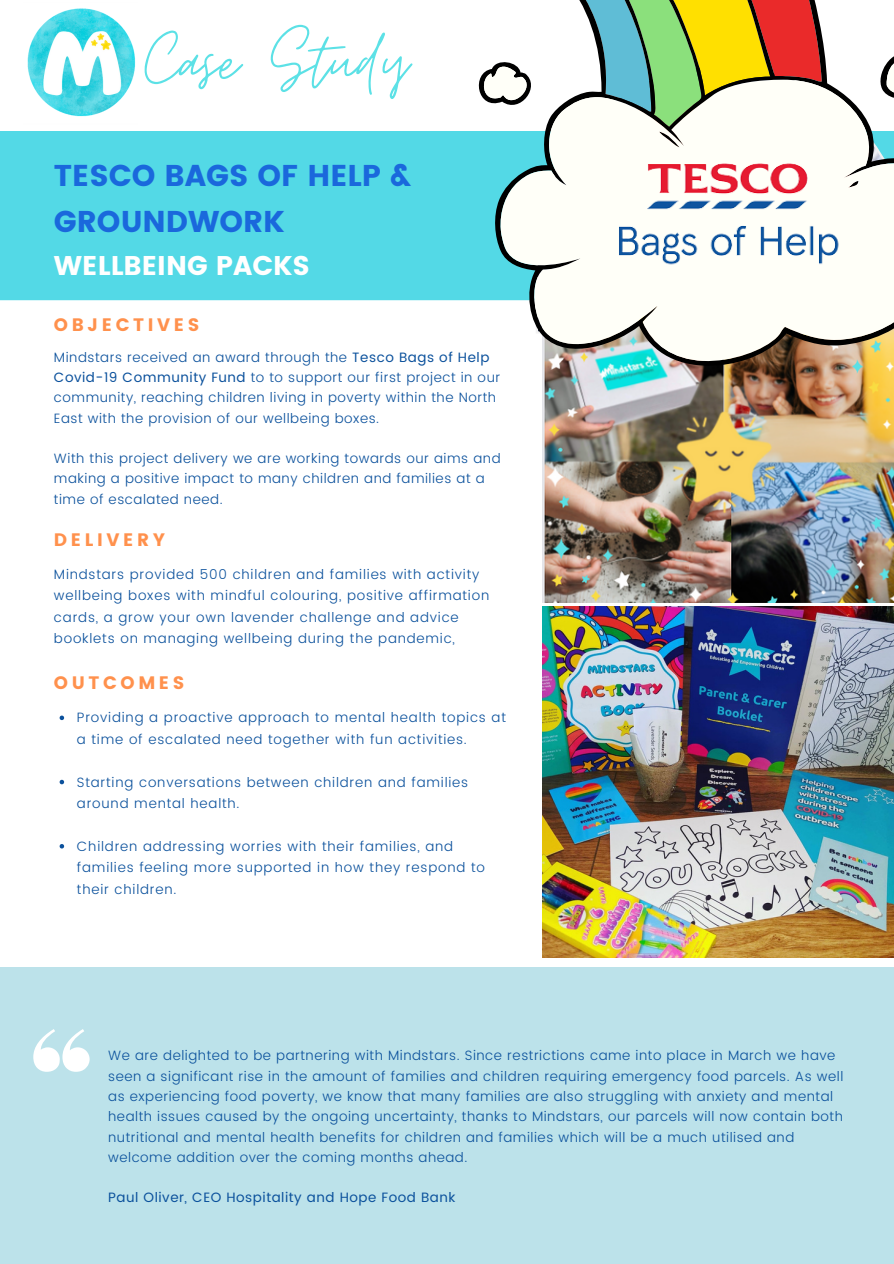
<style>
.page{position:relative;width:894px;height:1264px;background:#fff}
.page>*{position:absolute;margin:0;border:0;box-sizing:border-box;transform-origin:0 0}
.t1{font:83.4px "Moon Time";color:#5ce1e6}
.t2{font:30px "Poppins";color:#1a68dc}
.t3{font:27px "Poppins";color:#fff}
.t4{font:18px "Poppins";letter-spacing:.2em;color:#ff914d}
.t5{font:300 13.5px/20.2px "Poppins";letter-spacing:.04em;color:#0b519c}
.t6{font:300 13.5px/21.5px "Poppins";letter-spacing:.06em;color:#0b519c}
.t7{font:13.5px "Poppins";letter-spacing:.04em;color:#0b519c}
.s1{font-weight:400}
</style>
<div class="page">
<div style="left:0;top:132px;width:893px;height:171px;background:#53d9e6"></div>
<div style="left:0;top:967px;width:893px;height:296px;background:#bce2ea"></div>
<img style="left:27px;top:8px;width:109px;height:109px">
<div style="left:0;top:300px;width:893px;height:6px;background:#fff"></div>
<svg style="left:33px;top:1029px;width:57px;height:42px"></svg>
<img style="left:542px;top:366px;width:351px;height:236px">
<svg style="left:423px;top:0;width:470px;height:366px"></svg>
<svg style="left:423px;top:0;width:278px;height:154px"></svg>
<svg style="left:499px;top:80px;width:394px;height:282px"></svg>
<img style="left:576px;top:138px;width:299px;height:145px">
<img style="left:542px;top:606px;width:351px;height:351px">
<svg style="left:60px;top:715px;width:4px;height:5px"></svg>
<svg style="left:60px;top:779px;width:4px;height:5px"></svg>
<svg style="left:60px;top:844px;width:4px;height:4px"></svg>
<p class="t1" style="left:144px;top:12px;width:265px">Case Study</p>
<p class="t2" style="left:54px;top:158px;width:358px">TESCO BAGS OF HELP &amp;</p>
<p class="t2" style="left:54px;top:204px;width:232px">GROUNDWORK</p>
<p class="t3" style="left:54px;top:250px;width:257px">WELLBEING PACKS</p>
<p class="t4" style="left:54px;top:314px;width:147px">OBJECTIVES</p>
<p class="t5" style="left:54px;top:347px;width:447px">Mindstars received an award through the <span class="s1">Tesco Bags of Help Covid-19 Community Fund</span> to to support our first project in our community, reaching children living in poverty within the North East with the provision of our wellbeing boxes.</p>
<p class="t5" style="left:54px;top:448px;width:448px">With this project delivery we are working towards our aims and making a positive impact to many children and families at a time of escalated need.</p>
<p class="t4" style="left:54px;top:529px;width:113px">DELIVERY</p>
<p class="t6" style="left:54px;top:563px;width:436px">Mindstars provided 500 children and families with activity wellbeing boxes with mindful colouring, positive affirmation cards, a grow your own lavender challenge and advice booklets on managing wellbeing during the pandemic,</p>
<p class="t4" style="left:54px;top:672px;width:132px">OUTCOMES</p>
<p class="t6" style="left:77px;top:707px;width:430px">Providing a proactive approach to mental health topics at a time of escalated need together with fun activities.</p>
<p class="t6" style="left:77px;top:771px;width:393px">Starting conversations between children and families around mental health.</p>
<p class="t6" style="left:77px;top:835px;width:409px">Children addressing worries with their families, and families feeling more supported in how they respond to their children.</p>
<p class="t5" style="left:108px;top:1045px;width:736px">We are delighted to be partnering with Mindstars. Since restrictions came into place in March we have seen a significant rise in the amount of families and children requiring emergency food parcels. As well as experiencing food poverty, we know that many families are also struggling with anxiety and mental health issues caused by the ongoing uncertainty, thanks to Mindstars, our parcels will now contain both nutritional and mental health benefits for children and families which will be a much utilised and welcome addition over the coming months ahead.</p>
<p class="t7" style="left:108px;top:1189px;width:349px">Paul Oliver, CEO Hospitality and Hope Food Bank</p>
</div>
